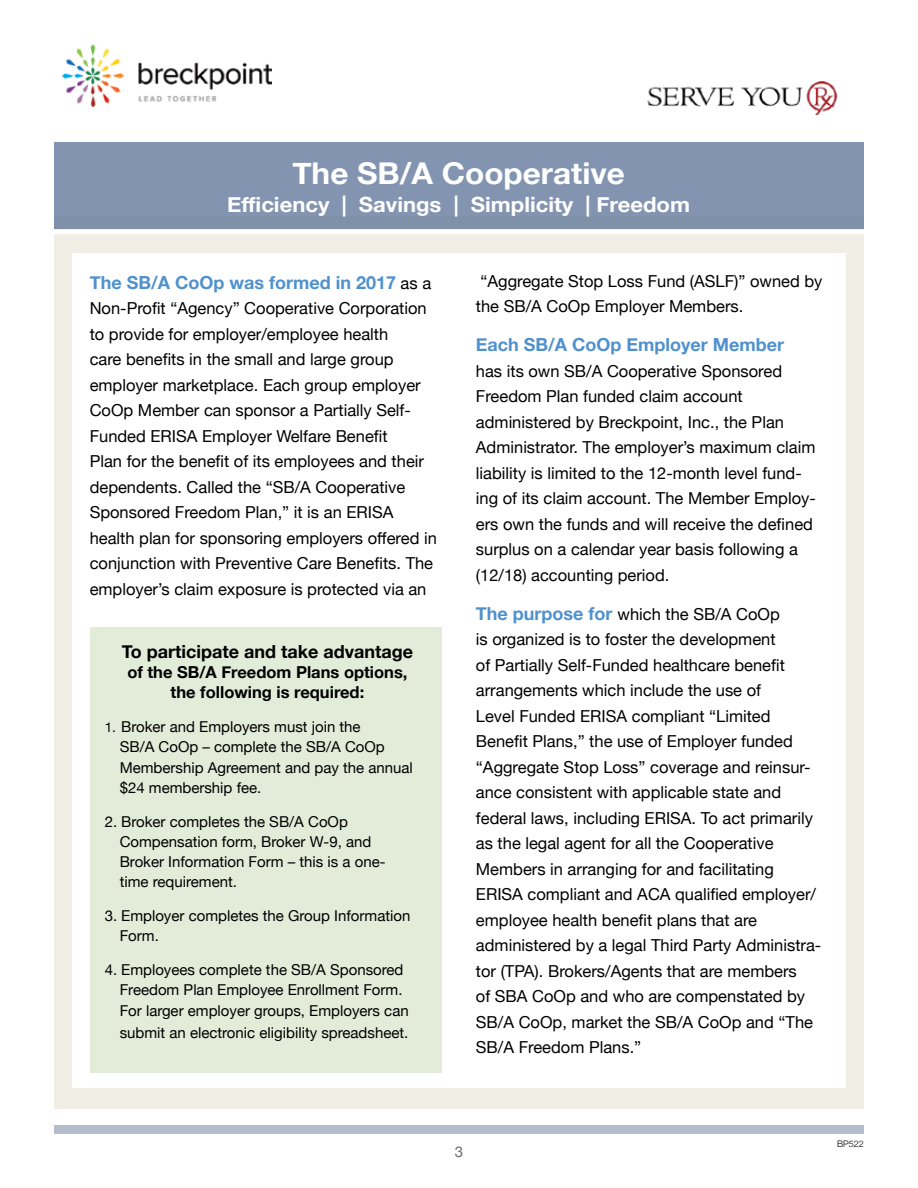
<style>
.page{position:relative;width:918px;height:1188px;background:#fff}
.page>*{position:absolute;margin:0;border:0;box-sizing:border-box;transform-origin:0 0}
.t1{font:700 30px "Helvetica Neue";color:#fff;scale:1.05 1}
.t2{font:700 21px "Helvetica Neue";color:#fff;scale:1.05 1}
.t3{font:700 18px "Helvetica Neue";color:#5091cd}
.t4{font:700 18px "Helvetica Neue";color:#000}
.t5{font:16.5px/25.5px "Helvetica Neue";color:#000}
.t6{font:700 16.5px/20.2px "Helvetica Neue";color:#000;text-align:center}
.t7{font:15px/20.2px "Helvetica Neue";color:#000}
.t8{font:15px "Helvetica Neue";color:#6d6e71}
.t9{font:300 9px "Helvetica Neue";color:#000}
.s1{font-weight:400;font-size:16.5px;color:#000}
.s2{font-size:13.5px}
.s3{font-weight:700;font-size:18px;color:#5091cd}
</style>
<div class="page">
<div style="left:54px;top:1125px;width:810px;height:9px;background:#b3bdce"></div>
<img style="left:647px;top:81px;width:191px;height:33px">
<img style="left:62px;top:45px;width:210px;height:61px">
<div style="left:54px;top:216px;width:810px;height:892px;background:#f1efe5"></div>
<div style="left:54px;top:142px;width:810px;height:87px;background:#8294b0"></div>
<div style="left:72px;top:253px;width:774px;height:834px;background:#fff"></div>
<div style="left:90px;top:627px;width:351px;height:445px;background:#e2ecd8"></div>
<hr style="left:38px;top:230px;width:842px;height:4px;background:#fff">
<h1 class="t1" style="left:292px;top:149px;width:318px">The SB/A Cooperative</h1>
<p class="t2" style="left:227px;top:188px;width:442px">Efficiency | Savings | Simplicity | Freedom</p>
<p class="t3" style="left:90px;top:268px;width:343px">The SB/A CoOp was formed in 2017 <span class="s1">as a</span></p>
<p class="t5" style="left:90px;top:297px;width:349px">Non-Profit “Agency” Cooperative Corporation to provide for employer/employee health<br>care benefits in the small and large group employer marketplace. Each group employer CoOp Member can sponsor a Partially Self-Funded ERISA Employer Welfare Benefit<br>Plan for the benefit of its employees and their dependents. Called the “SB/A Cooperative Sponsored Freedom Plan,” it is an ERISA health plan for sponsoring employers offered in conjunction with Preventive Care Benefits. The employer’s claim exposure is protected via an</p>
<p class="t4" style="left:122px;top:637px;width:293px">To participate and take advantage</p>
<p class="t6" style="left:127px;top:663px;width:282px">of the SB/A Freedom Plans options, the following is required:</p>
<p class="t7" style="left:120px;top:718px;width:295px;text-indent:-15px"><span class="s2">1.</span> Broker and Employers must join the<br>SB/A CoOp – complete the SB/A CoOp<br>Membership Agreement and pay the annual $24 membership fee.</p>
<p class="t7" style="left:120px;top:812px;width:267px;text-indent:-15px">2. Broker completes the SB/A CoOp<br>Compensation form, Broker W-9, and<br>Broker Information Form – this is a one&shy;time requirement.</p>
<p class="t7" style="left:120px;top:907px;width:292px;text-indent:-15px">3. Employer completes the Group Information<br>Form.</p>
<p class="t7" style="left:120px;top:961px;width:291px;text-indent:-15px">4. Employees complete the SB/A Sponsored<br>Freedom Plan Employee Enrollment Form.<br>For larger employer groups, Employers can</p>
<p class="t7" style="left:120px;top:1024px;width:290px">submit an electronic eligibility spreadsheet.</p>
<p class="t5" style="left:476px;top:269px;width:348px">“Aggregate Stop Loss Fund (ASLF)” owned by the SB/A CoOp Employer Members.</p>
<p class="t3" style="left:476px;top:331px;width:310px">Each SB/A CoOp Employer Member</p>
<p class="t5" style="left:476px;top:359px;width:341px">has its own SB/A Cooperative Sponsored Freedom Plan funded claim account administered by Breckpoint, Inc., the Plan Administrator. The employer’s maximum claim liability is limited to the 12-month level fund&shy;ing of its claim account. The Member Employ&shy;ers own the funds and will receive the defined surplus on a calendar year basis following a (12/18) accounting period.</p>
<p class="t5" style="left:476px;top:602px;width:347px"><span class="s3">The purpose for</span> which the SB/A CoOp<br>is organized is to foster the development<br>of Partially Self-Funded healthcare benefit arrangements which include the use of<br>Level Funded ERISA compliant “Limited Benefit Plans,” the use of Employer funded “Aggregate Stop Loss” coverage and reinsur&shy;ance consistent with applicable state and federal laws, including ERISA. To act primarily as the legal agent for all the Cooperative Members in arranging for and facilitating ERISA compliant and ACA qualified employer/ employee health benefit plans that are administered by a legal Third Party Administra&shy;tor (TPA). Brokers/Agents that are members<br>of SBA CoOp and who are compenstated by SB/A CoOp, market the SB/A CoOp and “The SB/A Freedom Plans.”</p>
<p class="t8" style="left:455px;top:1141px;width:10px">3</p>
<p class="t9" style="left:837px;top:1137px;width:28px">BP522</p>
</div>
